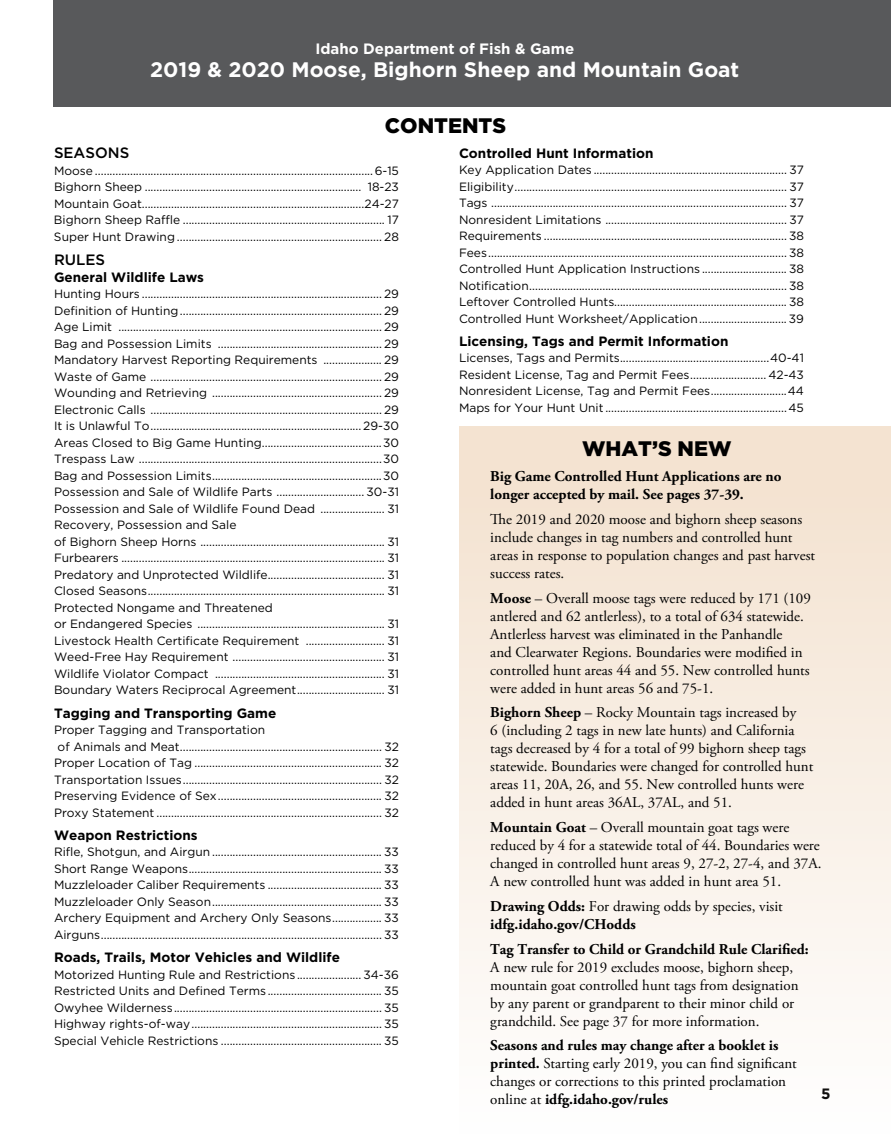
<style>
.page{position:relative;width:891px;height:1134px;background:#fff}
.page>*{position:absolute;margin:0;border:0;box-sizing:border-box;transform-origin:0 0}
.t1{font:700 21px "Gotham";color:#fff}
.t2{font:900 21px "Gotham";color:#000}
.t3{font:15px/18px "Adobe Garamond Pro";color:#000}
.t4{font:700 15px/18px "Adobe Garamond Pro";color:#000}
.t5{font:700 15px "Gotham";color:#fff}
.t6{font:500 15px "Gotham";color:#000}
.t7{font:700 15px "Gotham";color:#000}
.t8{font:700 13.5px "Gotham";color:#000}
.t9{font:12px/16.5px "Gotham";color:#000;text-align:justify}
.s1{font-weight:700}
.s2{font-weight:400}
</style>
<div class="page">
<div style="left:459px;top:426px;width:432px;height:708px;background:linear-gradient(to bottom,#f3e1cd,#fefefe)"></div>
<div style="left:53px;top:0;width:838px;height:107px;background:#58595b"></div>
<p class="t5" style="left:315px;top:39px;width:260px">Idaho Department of Fish &amp; Game</p>
<h1 class="t1" style="left:150px;top:55px;width:591px">2019 &amp; 2020 Moose, Bighorn Sheep and Mountain Goat</h1>
<h1 class="t2" style="left:385px;top:111px;width:123px">CONTENTS</h1>
<p class="t6" style="left:54px;top:143px;width:77px">SEASONS</p>
<p class="t9" style="left:54px;top:162px;width:347px">Moose ...............................................................................................6-15<br>Bighorn Sheep .......................................................................... 18-23<br>Mountain Goat............................................................................24-27<br>Bighorn Sheep Raffle ..................................................................... 17<br>Super Hunt Drawing ...................................................................... 28</p>
<p class="t6" style="left:54px;top:250px;width:53px">RULES</p>
<p class="t8" style="left:54px;top:268px;width:152px">General Wildlife Laws</p>
<p class="t9" style="left:54px;top:286px;width:347px;text-align:left">Hunting Hours .................................................................................. 29<br>Definition of Hunting..................................................................... 29<br>Age Limit .......................................................................................... 29<br>Bag and Possession Limits ........................................................ 29<br>Mandatory Harvest Reporting Requirements .................... 29<br>Waste of Game ............................................................................... 29<br>Wounding and Retrieving .......................................................... 29<br>Electronic Calls ............................................................................... 29<br>It is Unlawful To........................................................................29-30<br>Areas Closed to Big Game Hunting.........................................30<br>Trespass Law ...................................................................................30<br>Bag and Possession Limits..........................................................30<br>Possession and Sale of Wildlife Parts .............................. 30-31<br>Possession and Sale of Wildlife Found Dead ...................... 31<br>Recovery, Possession and Sale<br>of Bighorn Sheep Horns ............................................................... 31<br>Furbearers .......................................................................................... 31<br>Predatory and Unprotected Wildlife........................................ 31<br>Closed Seasons................................................................................. 31<br>Protected Nongame and Threatened<br>or Endangered Species ................................................................ 31<br>Livestock Health Certificate Requirement ........................... 31<br>Weed-Free Hay Requirement .................................................... 31<br>Wildlife Violator Compact .......................................................... 31<br>Boundary Waters Reciprocal Agreement.............................. 31</p>
<p class="t8" style="left:54px;top:704px;width:224px">Tagging and Transporting Game</p>
<p class="t9" style="left:54px;top:721px;width:213px">Proper Tagging and Transportation</p>
<p class="t9" style="left:58px;top:738px;width:343px">of Animals and Meat..................................................................... 32</p>
<p class="t9" style="left:54px;top:754px;width:346px">Proper Location of Tag ................................................................ 32</p>
<p class="t9" style="left:54px;top:771px;width:346px">Transportation Issues.................................................................... 32</p>
<p class="t9" style="left:54px;top:787px;width:346px">Preserving Evidence of Sex........................................................ 32</p>
<p class="t9" style="left:54px;top:804px;width:346px">Proxy Statement ............................................................................. 32</p>
<p class="t8" style="left:54px;top:826px;width:145px">Weapon Restrictions</p>
<p class="t9" style="left:54px;top:844px;width:346px">Rifle, Shotgun, and Airgun .......................................................... 33<br>Short Range Weapons.................................................................. 33<br>Muzzleloader Caliber Requirements ....................................... 33<br>Muzzleloader Only Season.......................................................... 33<br>Archery Equipment and Archery Only Seasons................. 33<br>Airguns................................................................................................ 33</p>
<p class="t8" style="left:54px;top:948px;width:288px">Roads, Trails, Motor Vehicles and Wildlife</p>
<p class="t9" style="left:54px;top:966px;width:346px">Motorized Hunting Rule and Restrictions ...................... 34-36<br>Restricted Units and Defined Terms ....................................... 35<br>Owyhee Wilderness....................................................................... 35<br>Highway rights-of-way................................................................. 35<br>Special Vehicle Restrictions ....................................................... 35</p>
<p class="t8" style="left:459px;top:144px;width:196px">Controlled Hunt Information</p>
<p class="t9" style="left:459px;top:161px;width:346px">Key Application Dates .................................................................. 37<br>Eligibility............................................................................................. 37<br>Tags ..................................................................................................... 37<br>Nonresident Limitations .............................................................. 37<br>Requirements ................................................................................... 38<br>Fees...................................................................................................... 38<br>Controlled Hunt Application Instructions ............................. 38<br>Notification........................................................................................ 38<br>Leftover Controlled Hunts........................................................... 38<br>Controlled Hunt Worksheet/Application.............................. 39</p>
<p class="t8" style="left:459px;top:332px;width:271px">Licensing, Tags and Permit Information</p>
<p class="t9" style="left:459px;top:350px;width:346px">Licenses, Tags and Permits...................................................40-41<br>Resident License, Tag and Permit Fees.......................... 42-43<br>Nonresident License, Tag and Permit Fees..........................44<br>Maps for Your Hunt Unit ..............................................................45</p>
<h1 class="t2" style="left:582px;top:435px;width:151px">WHAT’S NEW</h1>
<p class="t4" style="left:490px;top:468px;width:293px">Big Game Controlled Hunt Applications are no longer accepted by mail. See pages 37-39.</p>
<p class="t3" style="left:490px;top:511px;width:326px">The 2019 and 2020 moose and bighorn sheep seasons include changes in tag numbers and controlled hunt areas in response to population changes and past harvest success rates.</p>
<p class="t3" style="left:490px;top:590px;width:322px"><span class="s1">Moose</span> – Overall moose tags were reduced by 171 (109 antlered and 62 antlerless), to a total of 634 statewide.<br>Antlerless harvest was eliminated in the Panhandle<br>and Clearwater Regions. Boundaries were modified in controlled hunt areas 44 and 55. New controlled hunts were added in hunt areas 56 and 75-1.</p>
<p class="t3" style="left:490px;top:704px;width:325px"><span class="s1">Bighorn Sheep</span> – Rocky Mountain tags increased by<br>6 (including 2 tags in new late hunts) and California tags decreased by 4 for a total of 99 bighorn sheep tags statewide. Boundaries were changed for controlled hunt areas 11, 20A, 26, and 55. New controlled hunts were added in hunt areas 36AL, 37AL, and 51.</p>
<p class="t3" style="left:490px;top:819px;width:333px"><span class="s1">Mountain Goat</span> – Overall mountain goat tags were reduced by 4 for a statewide total of 44. Boundaries were changed in controlled hunt areas 9, 27-2, 27-4, and 37A.<br>A new controlled hunt was added in hunt area 51.</p>
<p class="t4" style="left:490px;top:898px;width:294px">Drawing Odds: <span class="s2">For drawing odds by species, visit </span>idfg.idaho.gov/CHodds</p>
<p class="t4" style="left:490px;top:940px;width:320px">Tag Transfer to Child or Grandchild Rule Clarified:</p>
<p class="t3" style="left:490px;top:959px;width:310px">A new rule for 2019 excludes moose, bighorn sheep, mountain goat controlled hunt tags from designation by any parent or grandparent to their minor child or grandchild. See page 37 for more information.</p>
<p class="t3" style="left:490px;top:1037px;width:308px"><span class="s1">Seasons and rules may change after a booklet is printed.</span> Starting early 2019, you can find significant changes or corrections to this printed proclamation online at <span class="s1">idfg.idaho.gov/rules</span></p>
<p class="t7" style="left:821px;top:1084px;width:11px">5</p>
</div>
